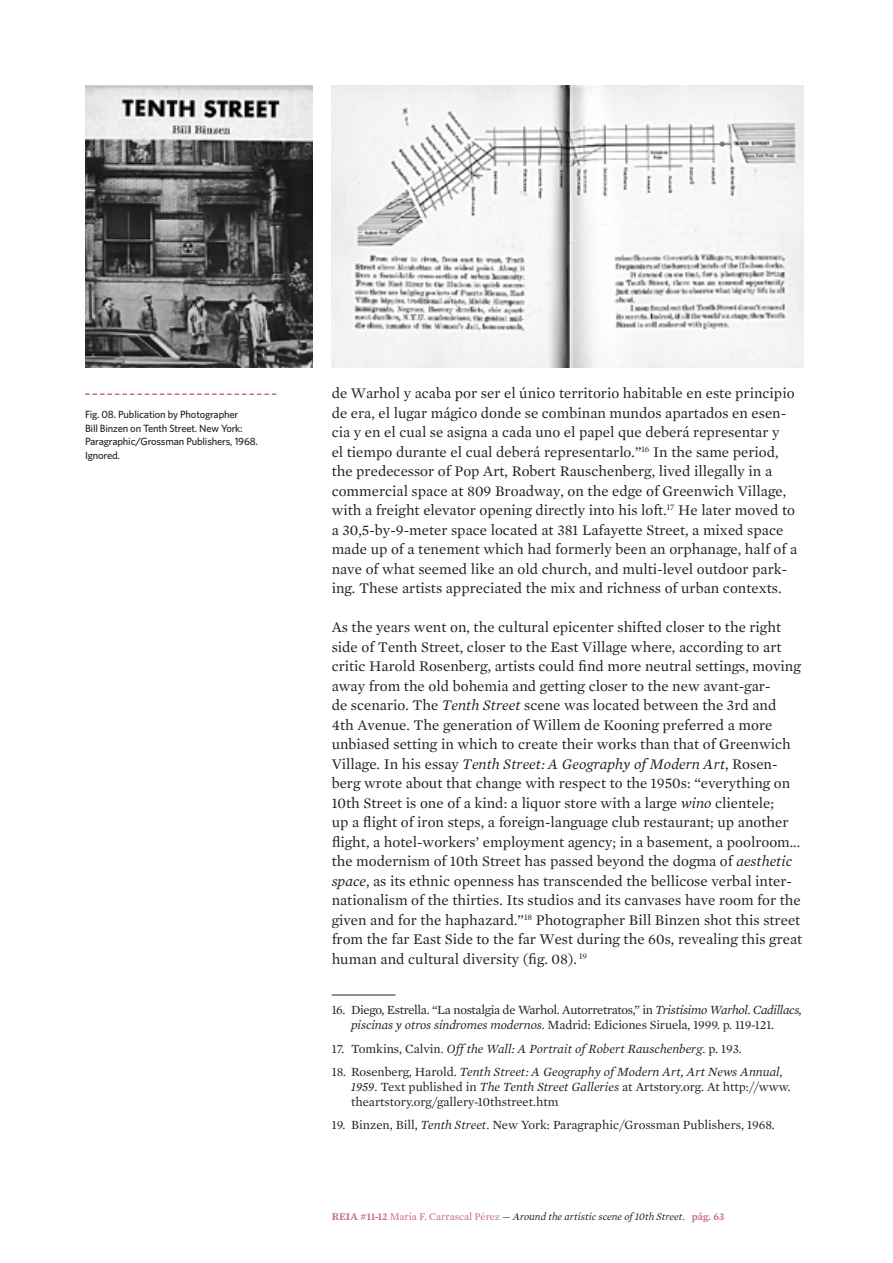
<style>
.page{position:relative;width:893px;height:1263px;background:#fff}
.page>*{position:absolute;margin:0;border:0;box-sizing:border-box;transform-origin:0 0}
.t1{font:15px/19.5px "Mercury Text G1";color:#231f20}
.t2{font:12.75px/15px "Mercury Text G1";color:#231f20}
.t3{font:12.75px/15px "Mercury Text G1";letter-spacing:-.025em;color:#231f20}
.t4{font:italic 12.75px "Mercury Text G1";color:#231f20}
.t5{font:500 10.5px/13.5px "Whitney";letter-spacing:-.015em;color:#231f20}
.t6{font:italic 10.5px "Mercury Text G1";color:#231f20}
.s1{font-style:italic}
.s2{font-style:normal}
.s3{font-weight:600;font-style:normal;color:#c76694}
.s4{font-style:normal;color:#c76694}
</style>
<div class="page">
<hr style="left:332px;top:995px;width:63px;height:1px;background:#231f20">
<svg style="left:85px;top:393px;width:191px;height:2px"></svg>
<img style="left:332px;top:85px;width:472px;height:283px">
<img style="left:85px;top:85px;width:227px;height:283px">
<p class="t5" style="left:85px;top:408px;width:174px">Fig. 08. Publication by Photographer<br>Bill Binzen on Tenth Street. New York:<br>Paragraphic/Grossman Publishers, 1968.<br>Ignored.</p>
<p class="t1" style="left:332px;top:384px;width:467px">de Warhol y acaba por ser el único territorio habitable en este principio de era, el lugar mágico donde se combinan mundos apartados en esen&shy;cia y en el cual se asigna a cada uno el papel que deberá representar y<br>el tiempo durante el cual deberá representarlo.”<sup>16</sup> In the same period, the predecessor of Pop Art, Robert Rauschenberg, lived illegally in a commercial space at 809 Broadway, on the edge of Greenwich Village, with a freight elevator opening directly into his loft.<sup>17</sup> He later moved to a 30,5-by-9-meter space located at 381 Lafayette Street, a mixed space made up of a tenement which had formerly been an orphanage, half of a nave of what seemed like an old church, and multi-level outdoor park&shy;ing. These artists appreciated the mix and richness of urban contexts.</p>
<p class="t1" style="left:332px;top:618px;width:472px">As the years went on, the cultural epicenter shifted closer to the right side of Tenth Street, closer to the East Village where, according to art critic Harold Rosenberg, artists could find more neutral settings, moving away from the old bohemia and getting closer to the new avant-gar-<br>de scenario. The <span class="s1">Tenth Street</span> scene was located between the 3rd and<br>4th Avenue. The generation of Willem de Kooning preferred a more unbiased setting in which to create their works than that of Greenwich Village. In his essay <span class="s1">Tenth Street: A Geography of Modern Art</span>, Rosen&shy;berg wrote about that change with respect to the 1950s: “everything on 10th Street is one of a kind: a liquor store with a large <span class="s1">wino</span> clientele;<br>up a flight of iron steps, a foreign-language club restaurant; up another flight, a hotel-workers’ employment agency; in a basement, a poolroom... the modernism of 10th Street has passed beyond the dogma of <span class="s1">aesthetic space</span>, as its ethnic openness has transcended the bellicose verbal inter&shy;nationalism of the thirties. Its studios and its canvases have room for the given and for the haphazard.”<sup>18</sup> Photographer Bill Binzen shot this street from the far East Side to the far West during the 60s, revealing this great human and cultural diversity (fig. 08). <sup>19</sup></p>
<p class="t3" style="left:351px;top:1002px;width:452px;text-indent:-19px">16. Diego, Estrella. “La nostalgia de Warhol. Autorretratos,” in <span class="s1">Tristísimo Warhol. Cadillacs, piscinas y otros síndromes modernos</span>. Madrid: Ediciones Siruela, 1999. p. 119-121.</p>
<p class="t4" style="left:332px;top:1041px;width:412px"><span class="s2">17. Tomkins, Calvin.</span> Off the Wall: A Portrait of Robert Rauschenberg<span class="s2">. p. 193.</span></p>
<p class="t2" style="left:351px;top:1064px;width:441px;text-indent:-19px">18. Rosenberg, Harold. <span class="s1">Tenth Street: A Geography of Modern Art, Art News Annual,<br>1959</span>. Text published in <span class="s1">The Tenth Street Galleries</span> at Artstory.org. At http://www. theartstory.org/gallery-10thstreet.htm</p>
<p class="t2" style="left:332px;top:1117px;width:445px">19. Binzen, Bill, <span class="s1">Tenth Street</span>. New York: Paragraphic/Grossman Publishers, 1968.</p>
<p class="t6" style="left:332px;top:1210px;width:394px"><span class="s3">REIA #11-12</span> <span class="s4">María F. Carrascal Pérez</span> — Around the artistic scene of 10th Street. <span class="s3">pág. 63</span></p>
</div>
